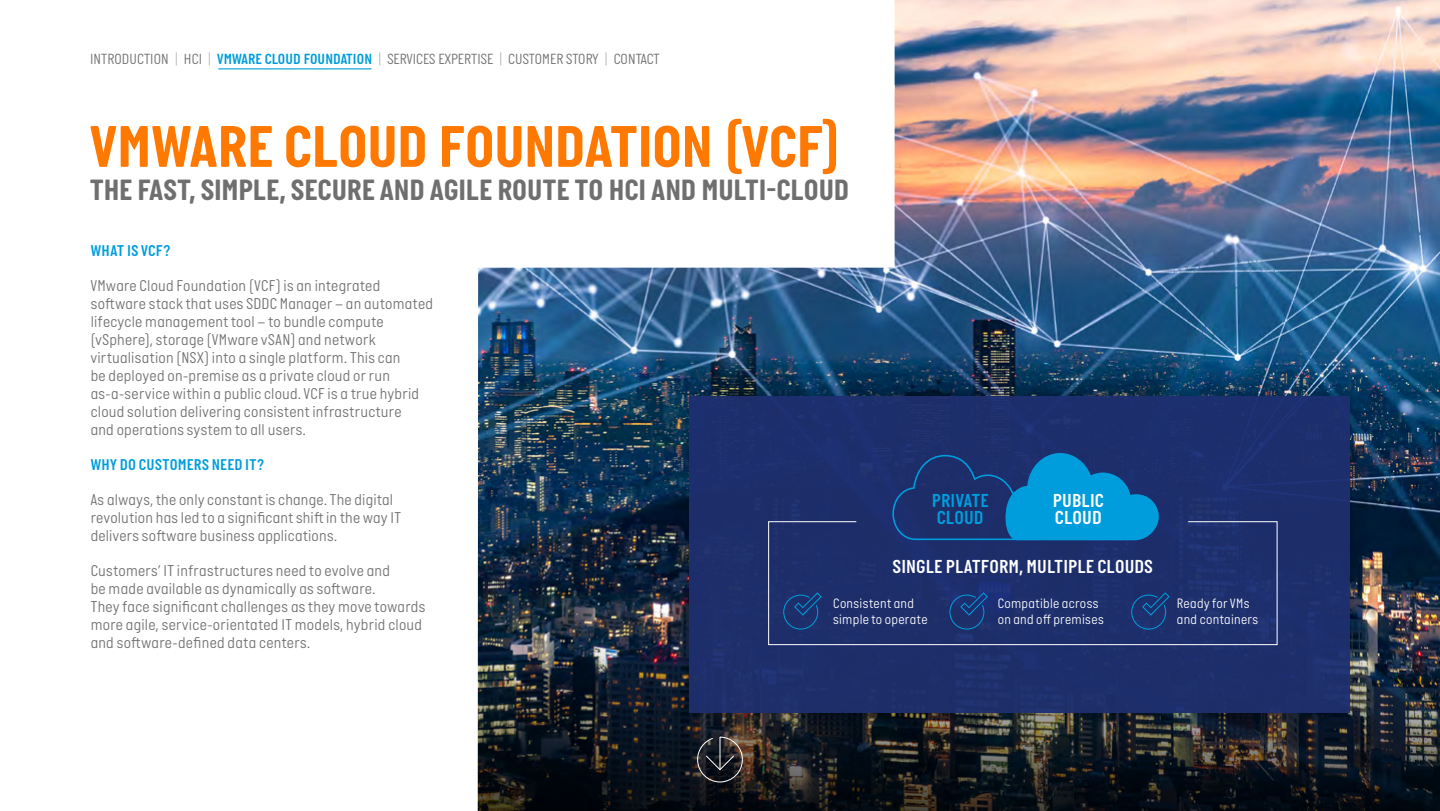
<style>
.page{position:relative;width:1440px;height:811px;background:#fff}
.page>*{position:absolute;margin:0;border:0;box-sizing:border-box;transform-origin:0 0}
.NEW_HEADER{font:700 60px "Italian Plate No One";color:#ff7900}
.NEW_HEADER-2{font:700 30px "Italian Plate No One";letter-spacing:.005em;color:#706f6f}
.PULLOUT_BOX_-_SUB_HE{font:19.2px/17.4px "Italian Plate No One D Bd";letter-spacing:.015em;color:#fff}
.PULLOUT_BOX_-_SUB_HE-2{font:19.2px/17.4px "Italian Plate No One D Bd";letter-spacing:.015em;color:#009ddc}
.PULLOUT_BOX_-_SUB_HE-3{font:300 16px/18px "Italian Plate No One";letter-spacing:.02em;color:#706f6f}
.PULLOUT_BOX_-_SUB_HE-4{font:16px "Italian Plate No One D Bd";letter-spacing:.025em;color:#009ddc}
.t1{font:300 15px "Italian Plate No One";letter-spacing:.01em;color:#706f6f}
.PULLOUT_BOX_-_SUB_HE-5{font:300 13.8px/16.6px "Italian Plate No One";letter-spacing:.025em;color:#fff}
.s1{color:#b0b2b4}
.s2{font-family:"Italian Plate No One D Bd";font-weight:400;color:#009ddc}
</style>
<div class="page">
<img style="left:218px;top:0;width:1222px;height:811px">
<img style="left:895px;top:617px;width:545px;height:193px">
<img style="left:218px;top:85px;width:677px;height:726px">
<svg style="left:697px;top:736px;width:46px;height:46px;background:#383639"></svg>
<svg style="left:628px;top:73px;width:9px;height:16px"></svg>
<svg style="left:551px;top:73px;width:9px;height:16px"></svg>
<svg style="left:218px;top:68px;width:154px;height:1px"></svg>
<div style="left:672px;top:378px;width:696px;height:352px;background:#000;opacity:.15"></div>
<div style="left:690px;top:396px;width:660px;height:316px;background:#1d2e6c"></div>
<svg style="left:768px;top:521px;width:510px;height:124px"></svg>
<svg style="left:892px;top:453px;width:267px;height:88px"></svg>
<p class="t1" style="left:90px;top:51px;width:571px">INTRODUCTION <span class="s1">|</span> HCI <span class="s1">|</span> <span class="s2">VMWARE CLOUD FOUNDATION</span> <span class="s1">|</span> SERVICES EXPERTISE <span class="s1">|</span> CUSTOMER STORY <span class="s1">|</span> CONTACT</p>
<p class="NEW_HEADER" style="left:90px;top:114px;width:752px">VMWARE CLOUD FOUNDATION (VCF)</p>
<p class="NEW_HEADER-2" style="left:90px;top:173px;width:761px">THE FAST, SIMPLE, SECURE AND AGILE ROUTE TO HCI AND MULTI-CLOUD</p>
<p class="PULLOUT_BOX_-_SUB_HE-4" style="left:91px;top:242px;width:81px">WHAT IS VCF?</p>
<p class="PULLOUT_BOX_-_SUB_HE-3" style="left:91px;top:277px;width:344px">VMware Cloud Foundation (VCF) is an integrated software stack that uses SDDC Manager – an automated lifecycle management tool – to bundle compute (vSphere), storage (VMware vSAN) and network virtualisation (NSX) into a single platform. This can<br>be deployed on-premise as a private cloud or run as-a-service within a public cloud. VCF is a true hybrid cloud solution delivering consistent infrastructure<br>and operations system to all users.</p>
<p class="PULLOUT_BOX_-_SUB_HE-4" style="left:91px;top:456px;width:175px">WHY DO CUSTOMERS NEED IT?</p>
<p class="PULLOUT_BOX_-_SUB_HE-3" style="left:91px;top:491px;width:312px">As always, the only constant is change. The digital revolution has led to a significant shift in the way IT delivers software business applications.</p>
<p class="PULLOUT_BOX_-_SUB_HE-3" style="left:91px;top:562px;width:336px">Customers’ IT infrastructures need to evolve and<br>be made available as dynamically as software.<br>They face significant challenges as they move towards more agile, service-orientated IT models, hybrid cloud and software-defined data centers.</p>
<p class="PULLOUT_BOX_-_SUB_HE-2" style="left:932px;top:492px;width:58px">PRIVATE<br>CLOUD</p>
<p class="PULLOUT_BOX_-_SUB_HE" style="left:1053px;top:492px;width:52px">PUBLIC<br>CLOUD</p>
<p class="PULLOUT_BOX_-_SUB_HE" style="left:893px;top:557px;width:261px">SINGLE PLATFORM, MULTIPLE CLOUDS</p>
<p class="PULLOUT_BOX_-_SUB_HE-5" style="left:833px;top:595px;width:82px">Consistent and</p>
<p class="PULLOUT_BOX_-_SUB_HE-5" style="left:833px;top:612px;width:96px">simple to operate</p>
<p class="PULLOUT_BOX_-_SUB_HE-5" style="left:998px;top:595px;width:108px">Compatible across on and off premises</p>
<p class="PULLOUT_BOX_-_SUB_HE-5" style="left:1177px;top:595px;width:74px">Ready for VMs</p>
<p class="PULLOUT_BOX_-_SUB_HE-5" style="left:1177px;top:612px;width:83px">and containers</p>
</div>
